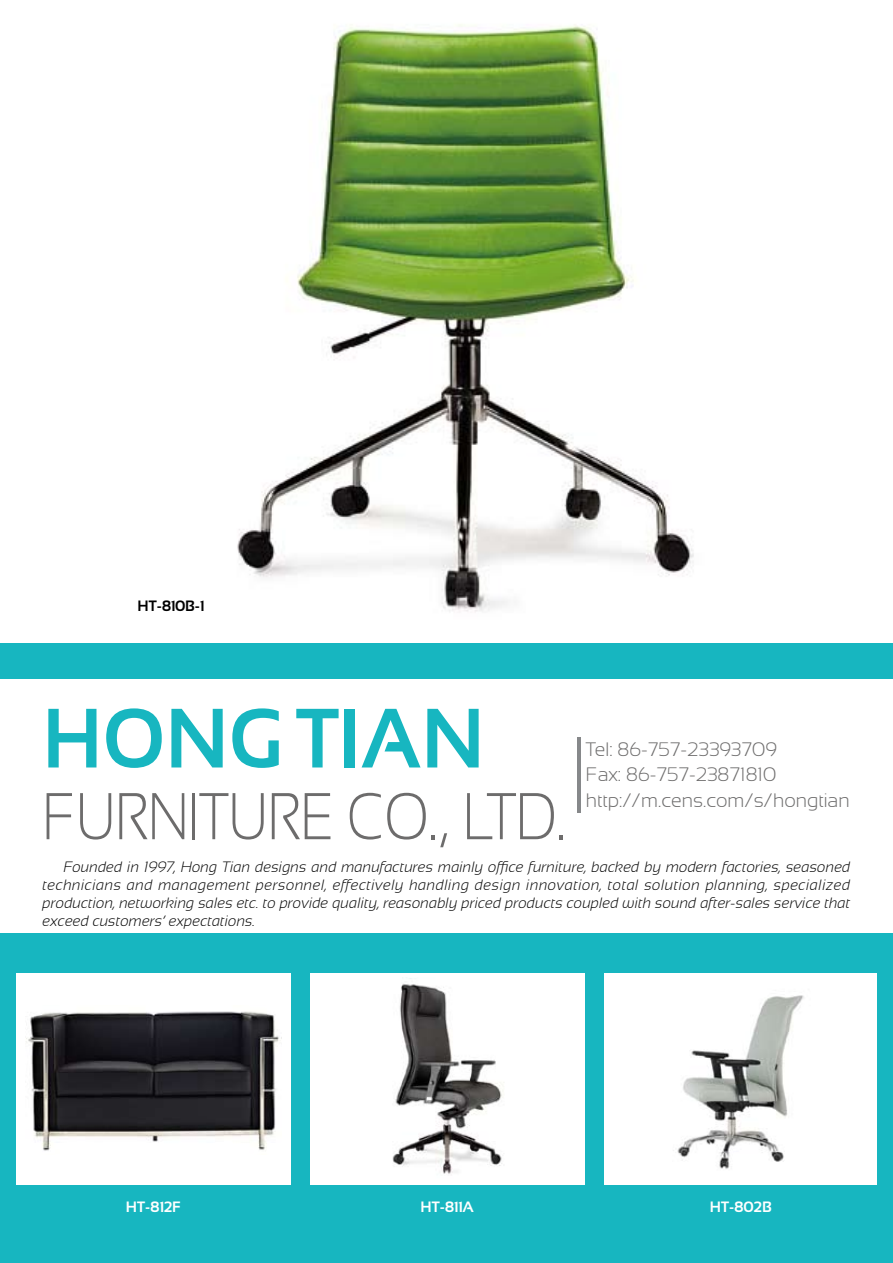
<style>
.page{position:relative;width:893px;height:1263px;background:#fff}
.page>*{position:absolute;margin:0;border:0;box-sizing:border-box;transform-origin:0 0}
.t1{font:700 84px "Sansation";color:#17b6c0;scale:.95 1}
.t2{font:300 66px "Sansation";color:#6d6c6c;scale:.84 1}
.t3{font:300 19.5px/25.5px "Sansation";color:#6d6c6c}
.t4{font:italic 300 15px/18px "Sansation";color:#000;text-align:justify}
.t5{font:700 15px "Sansation";color:#fff}
.t6{font:700 15px "Sansation";color:#000}
</style>
<div class="page">
<img style="left:237px;top:24px;width:457px;height:588px">
<div style="left:0;top:643px;width:893px;height:620px;background:#17b6c0"></div>
<div style="left:0;top:679px;width:893px;height:254px;background:#fff"></div>
<div style="left:17px;top:973px;width:274px;height:212px;background:#fff"></div>
<div style="left:310px;top:973px;width:274px;height:212px;background:#fff"></div>
<div style="left:604px;top:973px;width:272px;height:212px;background:#fff"></div>
<hr style="left:578px;top:737px;width:3px;height:76px;background:#86888a">
<img style="left:26px;top:1011px;width:253px;height:140px">
<img style="left:392px;top:978px;width:112px;height:196px">
<img style="left:673px;top:995px;width:131px;height:174px">
<p class="t6" style="left:137px;top:597px;width:68px">HT-810B-1</p>
<h1 class="t1" style="left:43px;top:692px;width:467px">HONG TIAN</h1>
<h2 class="t2" style="left:43px;top:780px;width:624px">FURNITURE CO., LTD.</h2>
<h3 class="t3" style="left:586px;top:736px;width:265px">Tel: 86-757-23393709<br>Fax: 86-757-23871810 http://m.cens.com/s/hongtian</h3>
<p class="t4" style="left:43px;top:858px;width:809px;text-indent:21px">Founded in 1997, Hong Tian designs and manufactures mainly office furniture, backed by modern factories, seasoned technicians and management personnel, effectively handling design innovation, total solution planning, specialized production, networking sales etc. to provide quality, reasonably priced products coupled with sound after-sales service that exceed customers’ expectations.</p>
<p class="t5" style="left:126px;top:1199px;width:57px">HT-812F</p>
<p class="t5" style="left:420px;top:1199px;width:55px">HT-811A</p>
<p class="t5" style="left:710px;top:1199px;width:63px">HT-802B</p>
</div>
